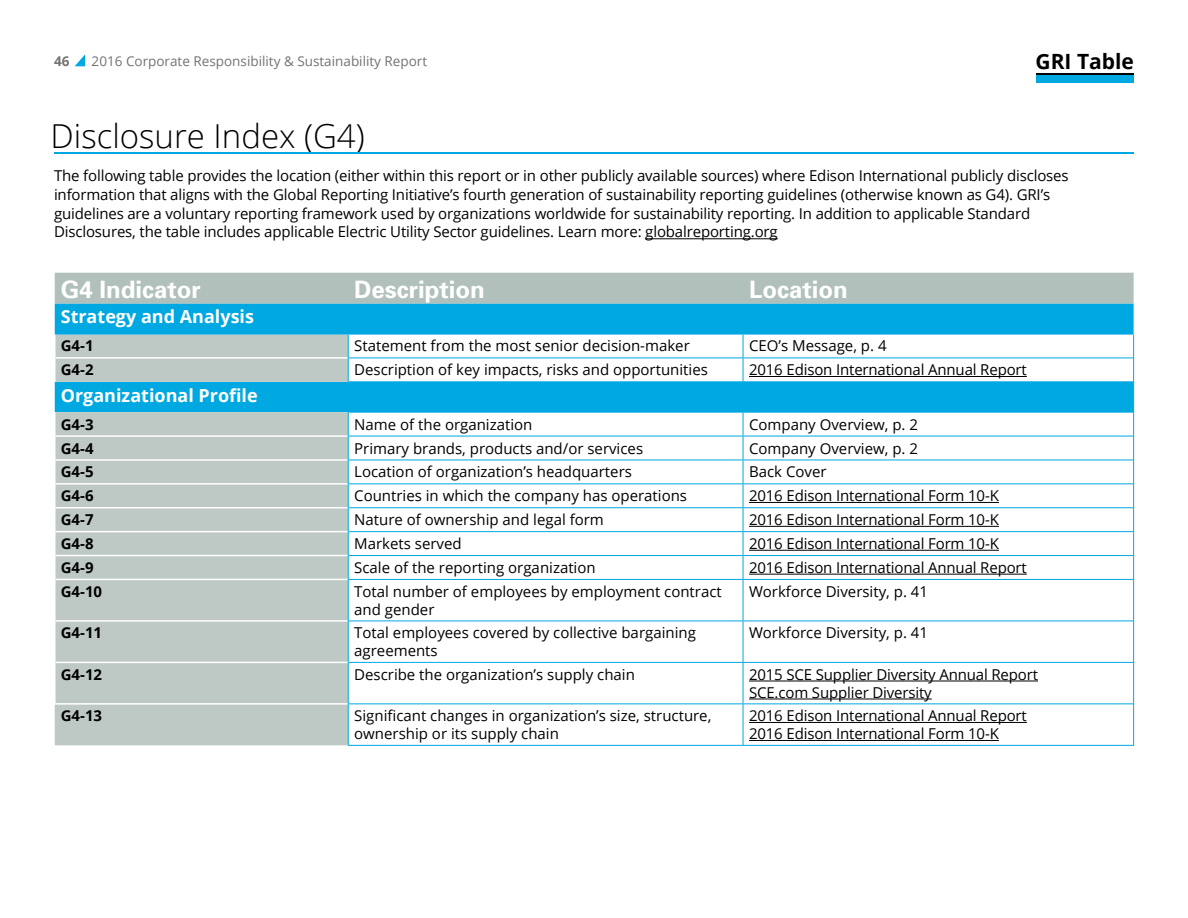
<style>
.page{position:relative;width:1188px;height:918px;background:#fff}
.page>*{position:absolute;margin:0;border:0;box-sizing:border-box;transform-origin:0 0}
.t1{font:300 33px "Open Sans";color:#000}
.t2{font:700 24px "Univers";color:#fff}
.t3{font:700 21px "Open Sans";color:#000}
.t4{font:700 18px "Open Sans";color:#fff}
.t5{font:15px/18px "Open Sans";letter-spacing:-.01em;color:#000}
.t6{font:700 15px "Open Sans";color:#000}
.t7{font:13.5px "Open Sans";color:#727372}
.t8{font:700 13.5px "Open Sans";color:#727372}
</style>
<div class="page">
<svg style="left:75px;top:54px;width:10px;height:12px"></svg>
<div style="left:55px;top:273px;width:1079px;height:31px;background:#b2c0bb"></div>
<div style="left:55px;top:304px;width:1079px;height:31px;background:#00a8e1"></div>
<svg style="left:55px;top:335px;width:293px;height:410px;background:#afc6c7"></svg>
<svg style="left:349px;top:335px;width:784px;height:410px"></svg>
<hr style="left:54px;top:335px;width:2px;height:23px;background:#fff">
<hr style="left:54px;top:358px;width:2px;height:24px;background:#fff">
<hr style="left:54px;top:412px;width:2px;height:24px;background:#fff">
<hr style="left:54px;top:436px;width:2px;height:24px;background:#fff">
<hr style="left:54px;top:460px;width:2px;height:24px;background:#fff">
<hr style="left:54px;top:484px;width:2px;height:24px;background:#fff">
<hr style="left:54px;top:508px;width:2px;height:24px;background:#fff">
<hr style="left:54px;top:532px;width:2px;height:24px;background:#fff">
<hr style="left:54px;top:556px;width:2px;height:23px;background:#fff">
<hr style="left:54px;top:579px;width:2px;height:42px;background:#fff">
<hr style="left:54px;top:621px;width:2px;height:41px;background:#fff">
<hr style="left:54px;top:662px;width:2px;height:41px;background:#fff">
<hr style="left:56px;top:357px;width:292px;height:2px;background:#fff">
<hr style="left:56px;top:435px;width:292px;height:2px;background:#fff">
<hr style="left:56px;top:459px;width:292px;height:2px;background:#fff">
<hr style="left:56px;top:483px;width:292px;height:2px;background:#fff">
<hr style="left:56px;top:507px;width:292px;height:1px;background:#fff">
<hr style="left:56px;top:531px;width:292px;height:1px;background:#fff">
<hr style="left:56px;top:555px;width:292px;height:1px;background:#fff">
<hr style="left:56px;top:579px;width:292px;height:1px;background:#fff">
<hr style="left:56px;top:620px;width:292px;height:2px;background:#fff">
<hr style="left:56px;top:662px;width:292px;height:1px;background:#fff">
<hr style="left:54px;top:703px;width:294px;height:2px;background:#fff">
<svg style="left:348px;top:335px;width:1px;height:46px"></svg>
<svg style="left:743px;top:335px;width:1px;height:46px"></svg>
<svg style="left:1133px;top:335px;width:1px;height:46px"></svg>
<hr style="left:348px;top:381px;width:395px;height:1px;background:#00a8e1">
<hr style="left:348px;top:382px;width:1px;height:30px;background:#00a8e1">
<hr style="left:743px;top:381px;width:391px;height:1px;background:#00a8e1">
<hr style="left:743px;top:382px;width:1px;height:30px;background:#00a8e1">
<hr style="left:1133px;top:382px;width:1px;height:30px;background:#00a8e1">
<svg style="left:348px;top:412px;width:1px;height:167px"></svg>
<svg style="left:743px;top:413px;width:1px;height:166px"></svg>
<svg style="left:1133px;top:412px;width:1px;height:167px"></svg>
<hr style="left:348px;top:579px;width:1px;height:42px;background:#00a8e1">
<hr style="left:743px;top:580px;width:1px;height:41px;background:#00a8e1">
<hr style="left:1133px;top:579px;width:1px;height:42px;background:#00a8e1">
<hr style="left:348px;top:621px;width:1px;height:41px;background:#00a8e1">
<hr style="left:743px;top:621px;width:1px;height:41px;background:#00a8e1">
<hr style="left:1133px;top:621px;width:1px;height:41px;background:#00a8e1">
<hr style="left:348px;top:662px;width:1px;height:42px;background:#00a8e1">
<hr style="left:743px;top:663px;width:1px;height:40px;background:#00a8e1">
<hr style="left:1133px;top:662px;width:1px;height:42px;background:#00a8e1">
<hr style="left:348px;top:704px;width:1px;height:41px;background:#00a8e1">
<hr style="left:743px;top:704px;width:1px;height:41px;background:#00a8e1">
<hr style="left:1133px;top:704px;width:1px;height:41px;background:#00a8e1">
<hr style="left:348px;top:745px;width:395px;height:1px;background:#00a8e1">
<hr style="left:743px;top:745px;width:391px;height:1px;background:#00a8e1">
<hr style="left:349px;top:358px;width:394px;height:1px;background:#00a8e1">
<hr style="left:743px;top:358px;width:390px;height:1px;background:#00a8e1">
<hr style="left:349px;top:412px;width:394px;height:1px;background:#00a8e1">
<hr style="left:743px;top:412px;width:390px;height:1px;background:#00a8e1">
<hr style="left:349px;top:436px;width:394px;height:1px;background:#00a8e1">
<hr style="left:743px;top:436px;width:390px;height:1px;background:#00a8e1">
<hr style="left:349px;top:460px;width:394px;height:1px;background:#00a8e1">
<hr style="left:743px;top:460px;width:390px;height:1px;background:#00a8e1">
<hr style="left:349px;top:483px;width:394px;height:1px;background:#00a8e1">
<hr style="left:743px;top:483px;width:390px;height:1px;background:#00a8e1">
<hr style="left:349px;top:507px;width:394px;height:1px;background:#00a8e1">
<hr style="left:743px;top:507px;width:390px;height:1px;background:#00a8e1">
<hr style="left:349px;top:531px;width:394px;height:1px;background:#00a8e1">
<hr style="left:743px;top:531px;width:390px;height:1px;background:#00a8e1">
<hr style="left:349px;top:555px;width:394px;height:1px;background:#00a8e1">
<hr style="left:743px;top:555px;width:390px;height:1px;background:#00a8e1">
<hr style="left:349px;top:579px;width:394px;height:1px;background:#00a8e1">
<hr style="left:743px;top:579px;width:390px;height:1px;background:#00a8e1">
<hr style="left:349px;top:621px;width:394px;height:1px;background:#00a8e1">
<hr style="left:743px;top:621px;width:390px;height:1px;background:#00a8e1">
<hr style="left:349px;top:662px;width:394px;height:1px;background:#00a8e1">
<hr style="left:743px;top:662px;width:390px;height:1px;background:#00a8e1">
<hr style="left:349px;top:703px;width:394px;height:1px;background:#00a8e1">
<hr style="left:743px;top:703px;width:390px;height:1px;background:#00a8e1">
<hr style="left:749px;top:376px;width:278px;height:1px;background:#000">
<hr style="left:749px;top:502px;width:250px;height:1px;background:#000">
<hr style="left:749px;top:526px;width:250px;height:1px;background:#000">
<hr style="left:749px;top:550px;width:250px;height:1px;background:#000">
<hr style="left:749px;top:574px;width:278px;height:1px;background:#000">
<hr style="left:749px;top:681px;width:289px;height:1px;background:#000">
<hr style="left:749px;top:699px;width:183px;height:1px;background:#000">
<hr style="left:749px;top:722px;width:278px;height:1px;background:#000">
<hr style="left:749px;top:740px;width:250px;height:1px;background:#000">
<hr style="left:645px;top:238px;width:133px;height:1px;background:#000">
<hr style="left:54px;top:152px;width:1080px;height:1px;background:#00a8e1">
<hr style="left:1036px;top:73px;width:98px;height:2px;background:#000">
<div style="left:1036px;top:75px;width:98px;height:7px;background:#00a8e1"></div>
<p class="t8" style="left:54px;top:52px;width:17px">46</p>
<p class="t7" style="left:92px;top:52px;width:337px">2016 Corporate Responsibility &amp; Sustainability Report</p>
<h1 class="t1" style="left:51px;top:113px;width:316px">Disclosure Index (G4)</h1>
<h3 class="t3" style="left:1036px;top:46px;width:100px">GRI Table</h3>
<p class="t5" style="left:54px;top:166px;width:1016px;line-height:18.8px">The following table provides the location (either within this report or in other publicly available sources) where Edison International publicly discloses information that aligns with the Global Reporting Initiative’s fourth generation of sustainability reporting guidelines (otherwise known as G4). GRI’s guidelines are a voluntary reporting framework used by organizations worldwide for sustainability reporting. In addition to applicable Standard Disclosures, the table includes applicable Electric Utility Sector guidelines. Learn more: globalreporting.org</p>
<h2 class="t2" style="left:61px;top:275px;width:142px">G4 Indicator</h2>
<h2 class="t2" style="left:354px;top:275px;width:132px">Description</h2>
<h2 class="t2" style="left:749px;top:275px;width:100px">Location</h2>
<p class="t4" style="left:61px;top:304px;width:195px">Strategy and Analysis</p>
<p class="t6" style="left:61px;top:335px;width:34px">G4-1</p>
<p class="t5" style="left:354px;top:337px;width:337px">Statement from the most senior decision-maker</p>
<p class="t5" style="left:749px;top:337px;width:139px">CEO’s Message, p. 4</p>
<p class="t6" style="left:61px;top:359px;width:34px">G4-2</p>
<p class="t5" style="left:354px;top:361px;width:355px">Description of key impacts, risks and opportunities</p>
<p class="t5" style="left:749px;top:361px;width:279px">2016 Edison International Annual Report</p>
<p class="t4" style="left:61px;top:382px;width:199px">Organizational Profile</p>
<p class="t6" style="left:61px;top:414px;width:34px">G4-3</p>
<p class="t5" style="left:354px;top:415px;width:180px">Name of the organization</p>
<p class="t5" style="left:749px;top:415px;width:171px">Company Overview, p. 2</p>
<p class="t6" style="left:61px;top:438px;width:34px">G4-4</p>
<p class="t5" style="left:354px;top:439px;width:290px">Primary brands, products and/or services</p>
<p class="t5" style="left:749px;top:439px;width:171px">Company Overview, p. 2</p>
<p class="t6" style="left:61px;top:461px;width:34px">G4-5</p>
<p class="t5" style="left:354px;top:463px;width:279px">Location of organization’s headquarters</p>
<p class="t5" style="left:749px;top:463px;width:79px">Back Cover</p>
<p class="t6" style="left:61px;top:485px;width:34px">G4-6</p>
<p class="t5" style="left:354px;top:486px;width:334px">Countries in which the company has operations</p>
<p class="t5" style="left:749px;top:487px;width:251px">2016 Edison International Form 10-K</p>
<p class="t6" style="left:61px;top:509px;width:34px">G4-7</p>
<p class="t5" style="left:354px;top:510px;width:251px">Nature of ownership and legal form</p>
<p class="t5" style="left:749px;top:510px;width:251px">2016 Edison International Form 10-K</p>
<p class="t6" style="left:61px;top:533px;width:34px">G4-8</p>
<p class="t5" style="left:354px;top:534px;width:109px">Markets served</p>
<p class="t5" style="left:749px;top:534px;width:251px">2016 Edison International Form 10-K</p>
<p class="t6" style="left:61px;top:557px;width:34px">G4-9</p>
<p class="t5" style="left:354px;top:558px;width:243px">Scale of the reporting organization</p>
<p class="t5" style="left:749px;top:558px;width:279px">2016 Edison International Annual Report</p>
<p class="t6" style="left:61px;top:581px;width:43px">G4-10</p>
<p class="t5" style="left:354px;top:582px;width:369px">Total number of employees by employment contract and gender</p>
<p class="t5" style="left:749px;top:582px;width:181px">Workforce Diversity, p. 41</p>
<p class="t6" style="left:61px;top:622px;width:43px">G4-11</p>
<p class="t5" style="left:354px;top:624px;width:343px">Total employees covered by collective bargaining agreements</p>
<p class="t5" style="left:749px;top:624px;width:181px">Workforce Diversity, p. 41</p>
<p class="t6" style="left:61px;top:664px;width:43px">G4-12</p>
<p class="t5" style="left:354px;top:665px;width:282px">Describe the organization’s supply chain</p>
<p class="t5" style="left:749px;top:665px;width:291px">2015 SCE Supplier Diversity Annual Report<br>SCE.com Supplier Diversity</p>
<p class="t6" style="left:61px;top:705px;width:43px">G4-13</p>
<p class="t5" style="left:354px;top:707px;width:359px">Significant changes in organization’s size, structure, ownership or its supply chain</p>
<p class="t5" style="left:749px;top:707px;width:279px">2016 Edison International Annual Report<br>2016 Edison International Form 10-K</p>
</div>
